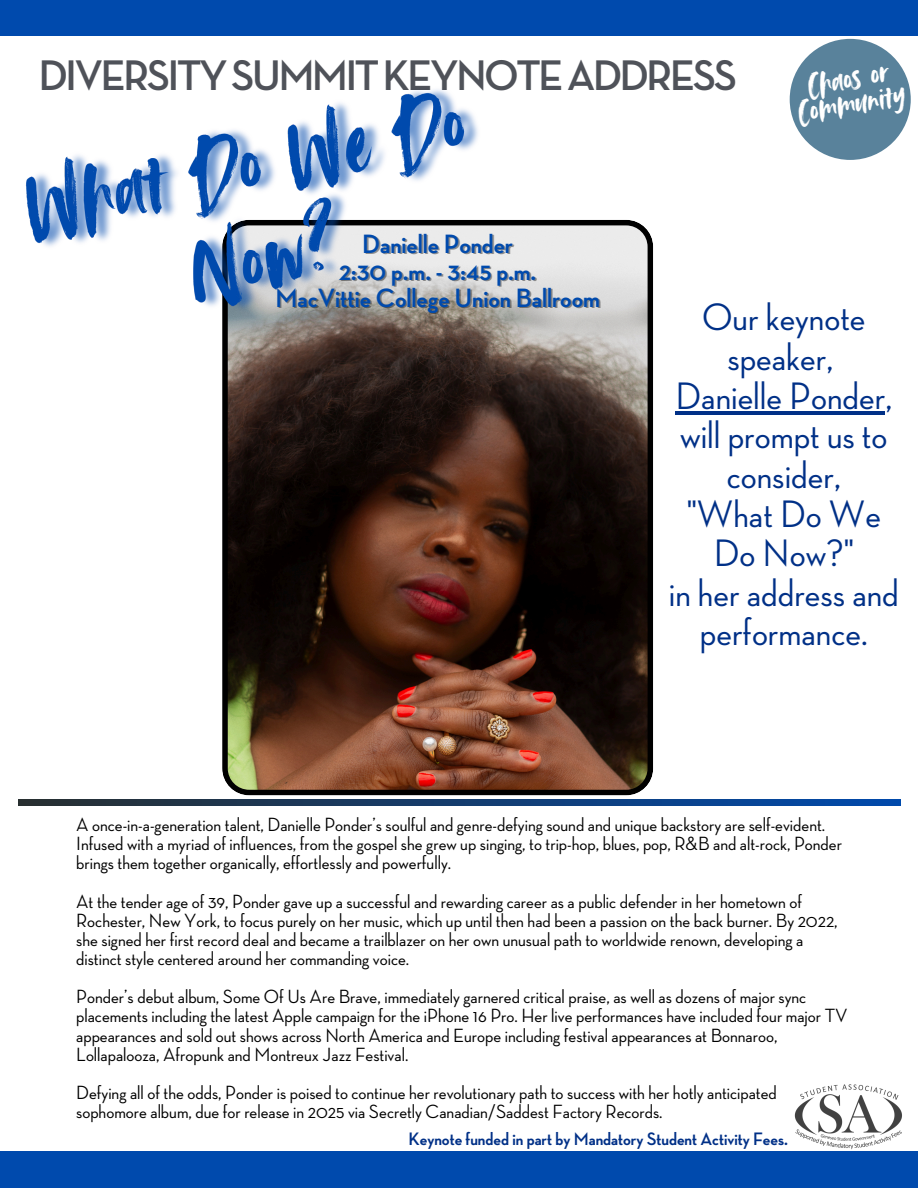
<style>
.page{position:relative;width:918px;height:1188px;background:#fff}
.page>*{position:absolute;margin:0;border:0;box-sizing:border-box;transform-origin:0 0}
.t1{font:700 43.65px "Neutraface Display";letter-spacing:-.05em;color:#4f5259}
.t2{font:500 39px/39.3px "Neutraface Display";color:#003087;text-align:center}
.t3{font:36.45px "Avallon Alt";color:#fff}
.t4{font:700 27px "Neutraface Display";color:#004aad}
.t5{font:500 19.5px/19.2px "Neutraface Display";color:#000}
.t6{font:700 18.3px "Neutraface Display";color:#003087}
</style>
<div class="page">
<div style="left:0;top:1151px;width:918px;height:37px;background:#004aad"></div>
<div style="left:0;top:0;width:918px;height:36px;background:#004aad"></div>
<div style="left:790px;top:39px;width:121px;height:121px;background:#59829b;border-radius:50%"></div>
<svg style="left:19px;top:800px;width:881px;height:6px;background:#143c6d"></svg>
<img style="left:794px;top:1084px;width:108px;height:66px">
<svg style="left:222px;top:220px;width:431px;height:575px;background:#4b3429"></svg>
<img style="left:26px;top:89px;width:491px;height:286px">
<hr style="left:676px;top:411px;width:209px;height:4px;background:#003087">
<h2 class="t1" style="left:39px;top:56px;width:700px">DIVERSITYSUMMITKEYNOTEADDRESS</h2>
<p class="t3" style="left:803px;top:64px;width:83px;rotate:-10deg">Chaos or</p>
<p class="t3" style="left:794px;top:91px;width:111px;rotate:-10deg">Community</p>
<h4 class="t4" style="left:362px;top:231px;width:152px">Danielle Ponder</h4>
<p class="t4" style="left:339px;top:258px;width:199px">2:30 p.m. - 3:45 p.m.</p>
<h5 class="t4" style="left:275px;top:285px;width:326px">MacVittie College Union Ballroom</h5>
<p class="t2" style="left:669px;top:300px;width:232px">Our keynote speaker,<br>Danielle Ponder, will prompt us to consider,<br>"What Do We<br>Do Now?"<br>in her address and performance.</p>
<p class="t5" style="left:76px;top:816px;width:767px">A once-in-a-generation talent, Danielle Ponder’s soulful and genre-defying sound and unique backstory are self-evident.<br>Infused with a myriad of influences, from the gospel she grew up singing, to trip-hop, blues, pop, R&amp;B and alt-rock, Ponder brings them together organically, effortlessly and powerfully.</p>
<p class="t5" style="left:76px;top:893px;width:763px">At the tender age of 39, Ponder gave up a successful and rewarding career as a public defender in her hometown of Rochester, New York, to focus purely on her music, which up until then had been a passion on the back burner. By 2022, she signed her first record deal and became a trailblazer on her own unusual path to worldwide renown, developing a distinct style centered around her commanding voice.</p>
<p class="t5" style="left:76px;top:988px;width:773px">Ponder’s debut album, Some Of Us Are Brave, immediately garnered critical praise, as well as dozens of major sync placements including the latest Apple campaign for the iPhone 16 Pro. Her live performances have included four major TV appearances and sold out shows across North America and Europe including festival appearances at Bonnaroo, Lollapalooza, Afropunk and Montreux Jazz Festival.</p>
<p class="t5" style="left:76px;top:1084px;width:702px">Defying all of the odds, Ponder is poised to continue her revolutionary path to success with her hotly anticipated sophomore album, due for release in 2025 via Secretly Canadian/Saddest Factory Records.</p>
<p class="t6" style="left:409px;top:1131px;width:381px">Keynote funded in part by Mandatory Student Activity Fees.</p>
</div>
